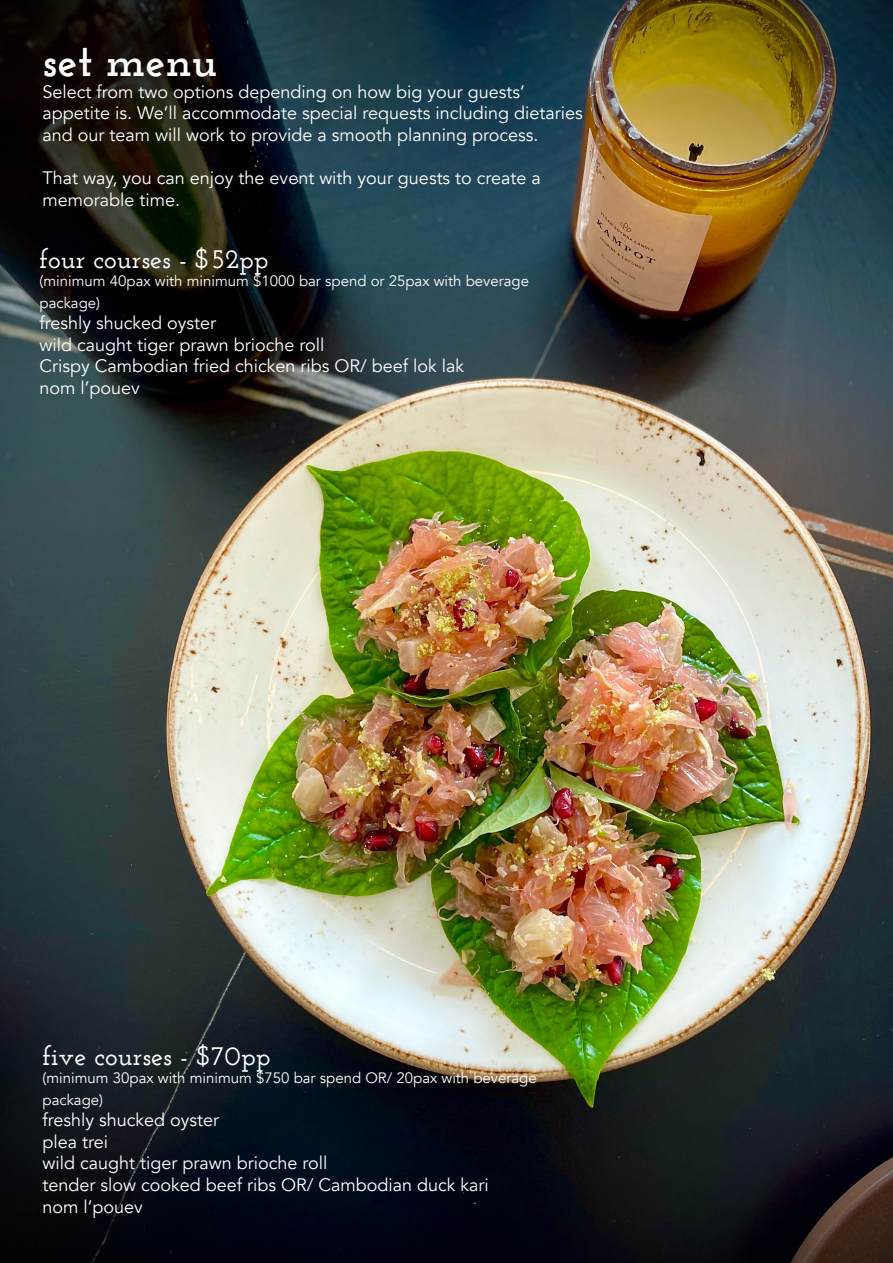
<style>
.page{position:relative;width:893px;height:1263px;background:#fff}
.page>*{position:absolute;margin:0;border:0;box-sizing:border-box;transform-origin:0 0}
.t1{font:700 45px "Josefin Slab";color:#fff}
.t2{font:600 27px "Josefin Slab";color:#fff}
.t3{font:18px/21.6px "Avenir";color:#fff}
.t4{font:15px/21.6px "Avenir";color:#fff}
</style>
<div class="page">
<img style="left:0;top:0;width:893px;height:1263px">
<p class="t1" style="left:43px;top:34px;width:176px">set menu</p>
<p class="t3" style="left:43px;top:81px;width:542px">Select from two options depending on how big your guests’ appetite is. We’ll accommodate special requests including dietaries and our team will work to provide a smooth planning process.</p>
<p class="t3" style="left:43px;top:168px;width:500px">That way, you can enjoy the event with your guests to create a memorable time.</p>
<p class="t2" style="left:40px;top:243px;width:230px">four courses - $52pp</p>
<p class="t4" style="left:40px;top:270px;width:491px">(minimum 40pax with minimum $1000 bar spend or 25pax with beverage package)</p>
<p class="t3" style="left:40px;top:312px;width:178px">freshly shucked oyster</p>
<p class="t3" style="left:40px;top:334px;width:286px">wild caught tiger prawn brioche roll</p>
<p class="t3" style="left:40px;top:356px;width:426px">Crispy Cambodian fried chicken ribs OR/ beef lok lak</p>
<p class="t3" style="left:40px;top:377px;width:102px">nom l’pouev</p>
<p class="t2" style="left:43px;top:1040px;width:229px">five courses - $70pp</p>
<p class="t4" style="left:43px;top:1067px;width:496px">(minimum 30pax with minimum $750 bar spend OR/ 20pax with beverage package)</p>
<p class="t3" style="left:43px;top:1109px;width:178px">freshly shucked oyster</p>
<p class="t3" style="left:43px;top:1131px;width:67px">plea trei</p>
<p class="t3" style="left:43px;top:1153px;width:286px">wild caught tiger prawn brioche roll</p>
<p class="t3" style="left:43px;top:1174px;width:448px">tender slow cooked beef ribs OR/ Cambodian duck kari</p>
<p class="t3" style="left:43px;top:1196px;width:102px">nom l’pouev</p>
</div>
